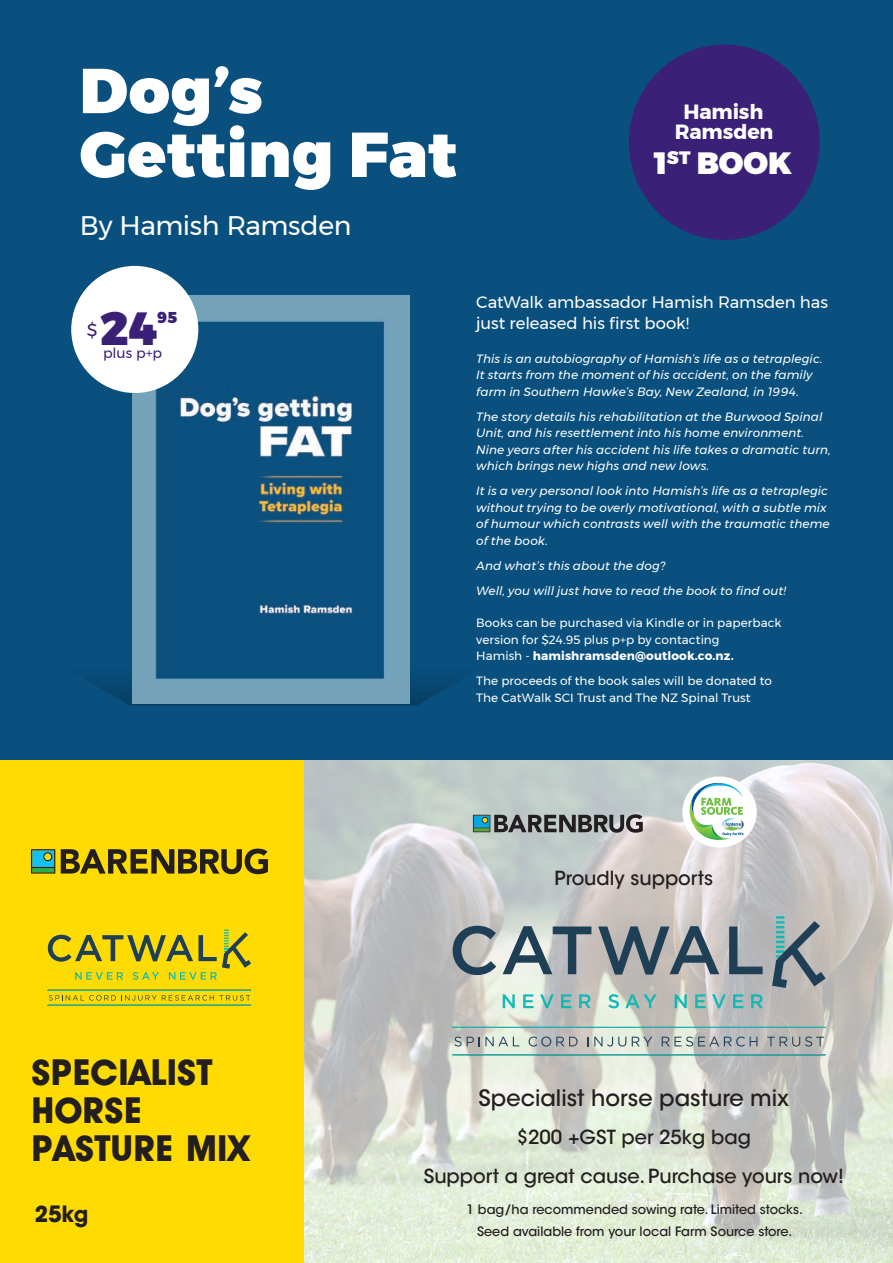
<style>
.page{position:relative;width:893px;height:1263px;background:#fff}
.page>*{position:absolute;margin:0;border:0;box-sizing:border-box;transform-origin:0 0}
.t1{font:900 63.3px/63.9px "Montserrat";letter-spacing:.01em;color:#fff}
.t2{font:900 46.35px "Montserrat";color:#3b2078}
.t3{font:700 35.7px/38.2px "ITC Avant Garde";color:#231f20}
.t4{font:900 30.75px "Montserrat";color:#fff}
.t5{font:26.85px "Montserrat";letter-spacing:-.015em;color:#fff}
.t6{font:700 22.95px "ITC Avant Garde";color:#231f20}
.t7{font:500 22.5px "ITC Avant Garde Std";color:#231f20}
.t8{font:700 20.55px/20.5px "Montserrat";letter-spacing:-.005em;color:#fff;text-align:center}
.t9{font:500 19.35px/38.5px "ITC Avant Garde Std";color:#231f20;text-align:center}
.t10{font:17.55px "Montserrat";color:#3b2078}
.t11{font:16.5px/21px "Montserrat";letter-spacing:-.005em;color:#fff}
.t12{font:900 15.75px "Montserrat";color:#3b2078}
.t13{font:14.1px "Montserrat";color:#3b2078}
.t14{font:500 12.9px/21.8px "ITC Avant Garde Std";color:#231f20;text-align:center}
.t15{font:italic 12px/16.5px "Montserrat";letter-spacing:.005em;color:#fff}
.t16{font:12px/16.5px "Montserrat";letter-spacing:.005em;color:#fff}
.s1{font-weight:700}
</style>
<div class="page">
<img style="left:303px;top:759px;width:590px;height:504px">
<div style="left:0;top:758px;width:303px;height:500px;background:#ffdc01"></div>
<svg style="left:48px;top:929px;width:203px;height:51px"></svg>
<svg style="left:49px;top:995px;width:201px;height:5px"></svg>
<hr style="left:48px;top:990px;width:203px;height:1px;background:#10bab4">
<hr style="left:48px;top:1005px;width:203px;height:1px;background:#10bab4">
<svg style="left:61px;top:848px;width:207px;height:26px"></svg>
<svg style="left:31px;top:849px;width:24px;height:24px"></svg>
<div style="left:45px;top:853px;width:6px;height:7px;background:#ffdc01;border-radius:50%"></div>
<svg style="left:503px;top:994px;width:12px;height:14px"></svg>
<svg style="left:523px;top:994px;width:10px;height:14px"></svg>
<svg style="left:540px;top:994px;width:14px;height:14px"></svg>
<svg style="left:561px;top:994px;width:10px;height:14px"></svg>
<svg style="left:579px;top:994px;width:12px;height:14px"></svg>
<svg style="left:608px;top:994px;width:11px;height:14px"></svg>
<svg style="left:625px;top:994px;width:32px;height:14px"></svg>
<svg style="left:675px;top:994px;width:12px;height:14px"></svg>
<svg style="left:695px;top:994px;width:10px;height:14px"></svg>
<svg style="left:712px;top:994px;width:14px;height:14px"></svg>
<svg style="left:733px;top:994px;width:10px;height:14px"></svg>
<svg style="left:751px;top:994px;width:12px;height:14px"></svg>
<svg style="left:453px;top:926px;width:43px;height:49px;background:#869298"></svg>
<svg style="left:503px;top:926px;width:88px;height:48px;background:#929ea4"></svg>
<svg style="left:598px;top:926px;width:121px;height:48px;background:#848c93"></svg>
<svg style="left:729px;top:926px;width:34px;height:48px;background:#808c95"></svg>
<svg style="left:772px;top:916px;width:54px;height:72px;background:#8d9a9e"></svg>
<svg style="left:454px;top:1036px;width:65px;height:10px"></svg>
<svg style="left:529px;top:1036px;width:49px;height:10px"></svg>
<svg style="left:588px;top:1037px;width:38px;height:9px"></svg>
<svg style="left:632px;top:1037px;width:20px;height:9px"></svg>
<svg style="left:662px;top:1036px;width:95px;height:10px"></svg>
<svg style="left:767px;top:1036px;width:57px;height:10px"></svg>
<hr style="left:453px;top:1027px;width:373px;height:1px;background:#10bab4">
<hr style="left:453px;top:1054px;width:373px;height:1px;background:#10bab4">
<svg style="left:473px;top:814px;width:170px;height:19px;background:#6b7575"></svg>
<div style="left:682px;top:776px;width:75px;height:72px;background:#fff;border-radius:50%"></div>
<svg style="left:688px;top:783px;width:56px;height:58px"></svg>
<div style="left:0;top:0;width:893px;height:759px;background:#09507e"></div>
<svg style="left:90px;top:667px;width:367px;height:38px"></svg>
<img style="left:133px;top:295px;width:276px;height:409px">
<div style="left:71px;top:266px;width:127px;height:127px;background:#fff;border-radius:50%"></div>
<div style="left:629px;top:45px;width:191px;height:195px;background:#3b2078;border-radius:50%"></div>
<p class="t1" style="left:80px;top:59px;width:379px">Dog’s<br>Getting Fat</p>
<p class="t5" style="left:80px;top:205px;width:273px">By Hamish Ramsden</p>
<p class="t8" style="left:675px;top:101px;width:100px">Hamish<br>Ramsden</p>
<p class="t4" style="left:655px;top:138px;width:139px">1<sup>ST</sup> BOOK</p>
<p class="t2" style="left:100px;top:290px;width:60px">24</p>
<p class="t12" style="left:158px;top:304px;width:21px">95</p>
<p class="t10" style="left:87px;top:316px;width:12px">$</p>
<p class="t13" style="left:103px;top:343px;width:61px">plus p+p</p>
<p class="t11" style="left:476px;top:292px;width:353px">CatWalk ambassador Hamish Ramsden has just released his first book!</p>
<p class="t15" style="left:476px;top:350px;width:348px">This is an autobiography of Hamish’s life as a tetraplegic.<br>It starts from the moment of his accident, on the family farm in Southern Hawke’s Bay, New Zealand, in 1994.</p>
<p class="t15" style="left:476px;top:408px;width:356px">The story details his rehabilitation at the Burwood Spinal Unit, and his resettlement into his home environment.<br>Nine years after his accident his life takes a dramatic turn, which brings new highs and new lows.</p>
<p class="t15" style="left:476px;top:482px;width:355px">It is a very personal look into Hamish’s life as a tetraplegic without trying to be overly motivational, with a subtle mix of humour which contrasts well with the traumatic theme of the book.</p>
<p class="t15" style="left:476px;top:557px;width:191px">And what’s this about the dog?</p>
<p class="t15" style="left:476px;top:582px;width:311px">Well, you will just have to read the book to find out!</p>
<p class="t16" style="left:476px;top:614px;width:307px">Books can be purchased via Kindle or in paperback version for $24.95 plus p+p by contacting<br>Hamish - <span class="s1">hamishramsden@outlook.co.nz.</span></p>
<p class="t16" style="left:476px;top:672px;width:297px">The proceeds of the book sales will be donated to<br>The CatWalk SCI Trust and The NZ Spinal Trust</p>
<h3 class="t9" style="left:555px;top:858px;width:160px">Proudly supports</h3>
<h3 class="t3" style="left:31px;top:1053px;width:220px">SPECIALIST<br>HORSE<br>PASTURE MIX</h3>
<h3 class="t6" style="left:35px;top:1200px;width:56px">25kg</h3>
<h3 class="t7" style="left:479px;top:1084px;width:312px">Specialist horse pasture mix</h3>
<h3 class="t9" style="left:424px;top:1118px;width:422px">$200 +GST per 25kg bag<br>Support a great cause. Purchase yours now!</h3>
<p class="t14" style="left:466px;top:1198px;width:338px">1 bag/ha recommended sowing rate. Limited stocks.<br>Seed available from your local Farm Source store.</p>
</div>
